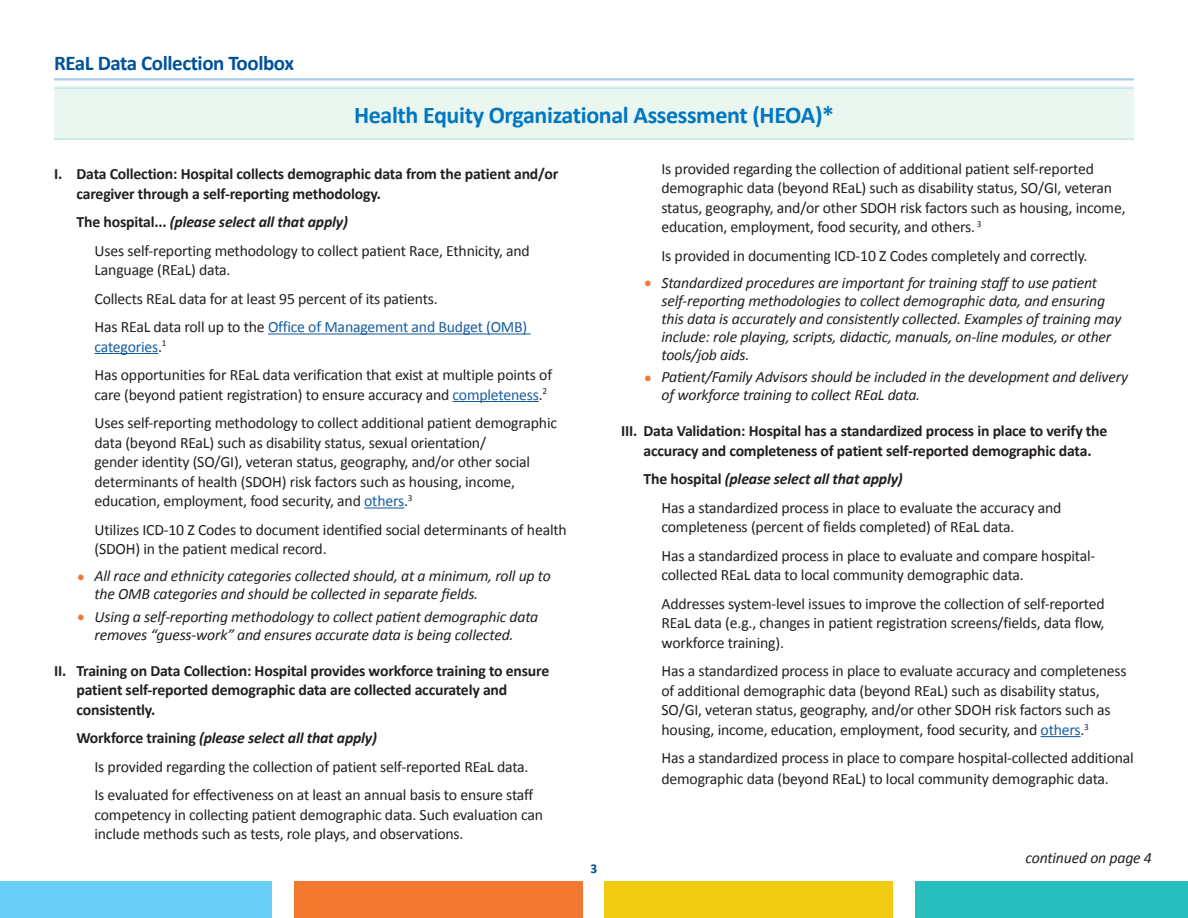
<style>
.page{position:relative;width:1188px;height:918px;background:#fff}
.page>*{position:absolute;margin:0;border:0;box-sizing:border-box;transform-origin:0 0}
.H3_callouts{font:700 24px "Calibri";letter-spacing:-.015em;color:#0077c0}
.t1{font:700 21px "Calibri";letter-spacing:-.02em;color:#01529a}
.t2{font:15.75px/19.5px "Calibri";letter-spacing:-.01em;color:#231f20}
.t3{font:italic 15.75px/18px "Calibri";letter-spacing:-.01em;color:#231f20}
.t4{font:700 15.75px/19.5px "Calibri";letter-spacing:-.01em;color:#231f20}
.t5{font:italic 700 15.75px "Calibri";letter-spacing:-.01em;color:#231f20}
.t6{font:15.75px/19.5px "Calibri";letter-spacing:-.01em;color:#175d9e}
.t7{font:700 13.5px "Calibri";color:#01529a}
.s1{font-style:normal}
.s2{color:#231f20}
.s3{color:#175d9e}
.s4{font-style:normal;font-size:18px;color:#f37930}
</style>
<div class="page">
<hr style="left:54px;top:78px;width:1080px;height:2px;background:#a7cfe8">
<div style="left:0;top:881px;width:272px;height:37px;background:#69cef5"></div>
<div style="left:294px;top:881px;width:289px;height:37px;background:#f37931"></div>
<div style="left:604px;top:881px;width:289px;height:37px;background:#f0cb12"></div>
<div style="left:915px;top:881px;width:273px;height:37px;background:#28bebe"></div>
<div style="left:54px;top:87px;width:1080px;height:52px;background:#eaf6f0"></div>
<hr style="left:54px;top:138px;width:1080px;height:2px;background:#c7e7e9">
<hr style="left:54px;top:87px;width:1080px;height:2px;background:#c7e7e9">
<hr style="left:268px;top:333px;width:263px;height:2px;background:#175d9e">
<hr style="left:94px;top:353px;width:64px;height:1px;background:#175d9e">
<hr style="left:453px;top:401px;width:86px;height:1px;background:#175d9e">
<hr style="left:364px;top:507px;width:40px;height:2px;background:#175d9e">
<hr style="left:1041px;top:736px;width:40px;height:1px;background:#175d9e">
<h2 class="t1" style="left:54px;top:48px;width:242px">REaL Data Collection Toolbox</h2>
<p class="H3_callouts" style="left:354px;top:98px;width:482px">Health Equity Organizational Assessment (HEOA)*</p>
<p class="t4" style="left:76px;top:164px;width:483px;text-indent:-22px">I. Data Collection: Hospital collects demographic data from the patient and/or caregiver through a self-reporting methodology.</p>
<p class="t5" style="left:76px;top:211px;width:273px"><span class="s1">The hospital...</span> (please select all that apply)</p>
<p class="t2" style="left:94px;top:240px;width:437px">Uses self-reporting methodology to collect patient Race, Ethnicity, and<br>Language (REaL) data.</p>
<p class="t2" style="left:94px;top:288px;width:345px">Collects REaL data for at least 95 percent of its patients.</p>
<p class="t6" style="left:94px;top:317px;width:434px"><span class="s2">Has REaL data roll up to the</span> Office of Management and Budget (OMB) categories<span class="s2">.</span><sup>1</sup></p>
<p class="t2" style="left:94px;top:365px;width:459px">Has opportunities for REaL data verification that exist at multiple points of care (beyond patient registration) to ensure accuracy and <span class="s3">completeness</span>.<sup>2</sup></p>
<p class="t2" style="left:94px;top:413px;width:464px">Uses self-reporting methodology to collect additional patient demographic data (beyond REaL) such as disability status, sexual orientation/<br>gender identity (SO/GI), veteran status, geography, and/or other social determinants of health (SDOH) risk factors such as housing, income, education, employment, food security, and <span class="s3">others</span>.<sup>3</sup></p>
<p class="t2" style="left:94px;top:519px;width:474px">Utilizes ICD-10 Z Codes to document identified social determinants of health (SDOH) in the patient medical record.</p>
<p class="t3" style="left:94px;top:566px;width:458px;text-indent:-18px"><span class="s4">•</span> All race and ethnicity categories collected should, at a minimum, roll up to the OMB categories and should be collected in separate fields.</p>
<p class="t3" style="left:76px;top:607px;width:463px;text-align:center"><span class="s4">•</span> Using a self-reporting methodology to collect patient demographic data removes “guess-work” and ensures accurate data is being collected.</p>
<p class="t4" style="left:76px;top:660px;width:474px;text-indent:-22px">II. Training on Data Collection: Hospital provides workforce training to ensure patient self-reported demographic data are collected accurately and consistently.</p>
<p class="t5" style="left:76px;top:727px;width:302px"><span class="s1">Workforce training</span> (please select all that apply)</p>
<p class="t2" style="left:94px;top:756px;width:436px">Is provided regarding the collection of patient self-reported REaL data.</p>
<p class="t2" style="left:94px;top:785px;width:450px">Is evaluated for effectiveness on at least an annual basis to ensure staff competency in collecting patient demographic data. Such evaluation can include methods such as tests, role plays, and observations.</p>
<p class="t2" style="left:662px;top:158px;width:466px">Is provided regarding the collection of additional patient self-reported demographic data (beyond REaL) such as disability status, SO/GI, veteran status, geography, and/or other SDOH risk factors such as housing, income, education, employment, food security, and others. <sup>3</sup></p>
<p class="t2" style="left:662px;top:245px;width:428px">Is provided in documenting ICD-10 Z Codes completely and correctly.</p>
<p class="t3" style="left:662px;top:273px;width:461px;text-indent:-18px"><span class="s4">•</span> Standardized procedures are important for training staff to use patient self-reporting methodologies to collect demographic data, and ensuring this data is accurately and consistently collected. Examples of training may include: role playing, scripts, didactic, manuals, on-line modules, or other tools/job aids.</p>
<p class="t3" style="left:662px;top:367px;width:468px;text-indent:-18px"><span class="s4">•</span> Patient/Family Advisors should be included in the development and delivery of workforce training to collect REaL data.</p>
<p class="t4" style="left:621px;top:421px;width:488px;text-align:center">III. Data Validation: Hospital has a standardized process in place to verify the accuracy and completeness of patient self-reported demographic data.</p>
<p class="t5" style="left:644px;top:468px;width:261px"><span class="s1">The hospital</span> (please select all that apply)</p>
<p class="t2" style="left:662px;top:497px;width:401px">Has a standardized process in place to evaluate the accuracy and completeness (percent of fields completed) of REaL data.</p>
<p class="t2" style="left:662px;top:545px;width:435px">Has a standardized process in place to evaluate and compare hospital&shy;collected REaL data to local community demographic data.</p>
<p class="t2" style="left:662px;top:593px;width:445px;text-align:justify">Addresses system-level issues to improve the collection of self-reported REaL data (e.g., changes in patient registration screens/fields, data flow, workforce training).</p>
<p class="t2" style="left:662px;top:661px;width:467px">Has a standardized process in place to evaluate accuracy and completeness of additional demographic data (beyond REaL) such as disability status, SO/GI, veteran status, geography, and/or other SDOH risk factors such as housing, income, education, employment, food security, and <span class="s3">others</span>.<sup>3</sup></p>
<p class="t2" style="left:662px;top:747px;width:474px;line-height:21px">Has a standardized process in place to compare hospital-collected additional demographic data (beyond REaL) to local community demographic data.</p>
<p class="t7" style="left:591px;top:859px;width:8px">3</p>
<p class="t3" style="left:1026px;top:848px;width:128px">continued on page 4</p>
</div>
